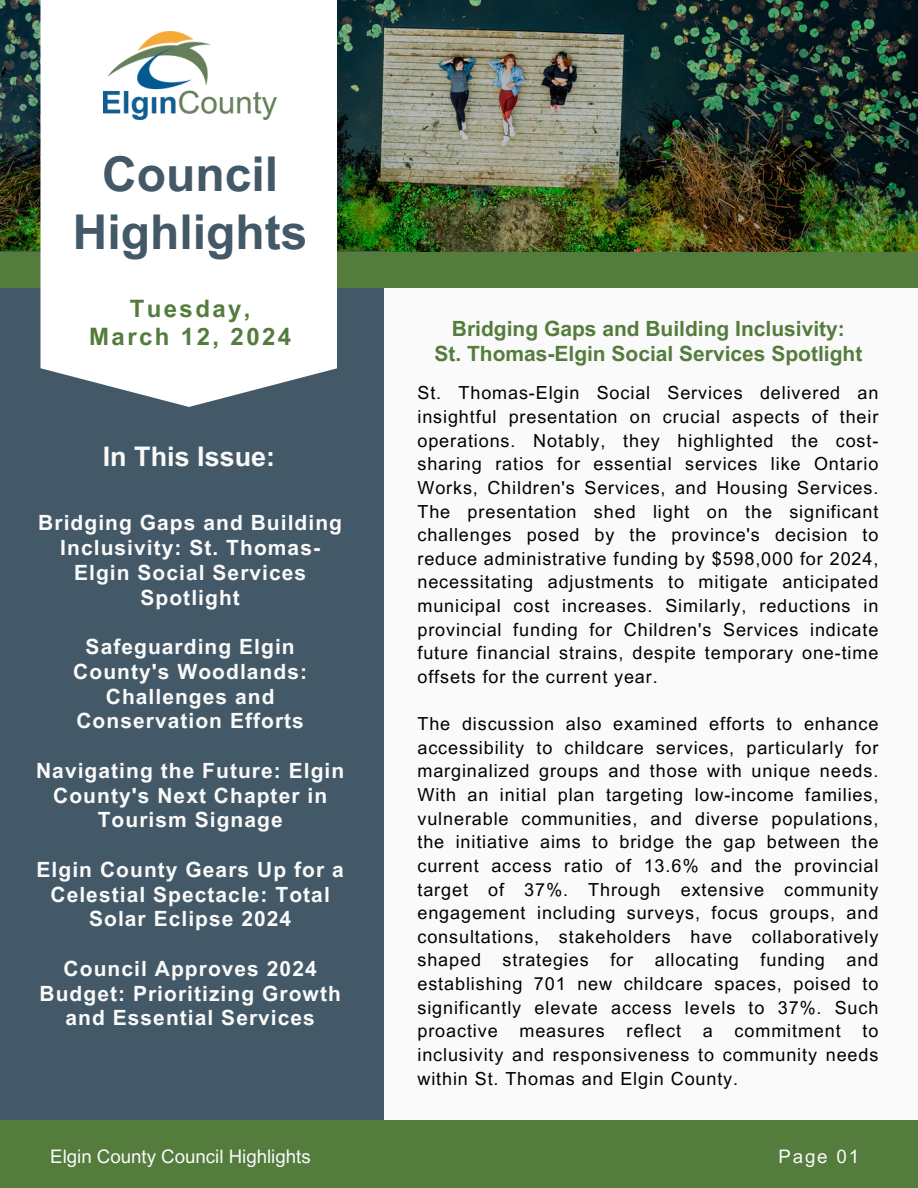
<style>
.page{position:relative;width:918px;height:1188px;background:#fafafa}
.page>*{position:absolute;margin:0;border:0;box-sizing:border-box;transform-origin:0 0}
.t1{font:700 48px "Arial MT Pro";color:#435967}
.t2{font:700 27px "Arial MT Pro";color:#fafafa}
.t3{font:700 24px/28.2px "Arial MT Pro";letter-spacing:.1em;color:#547c3c;text-align:center}
.t4{font:700 21px/24.8px "Arial MT Pro";letter-spacing:.05em;color:#fafafa;text-align:center}
.t5{font:700 21px/24.8px "Arial MT Pro";color:#547c3c;text-align:center}
.t6{font:18.75px "Arial MT Pro";color:#fafafa}
.t7{font:18px/23.7px "Arial MT Pro";letter-spacing:.05em;color:#000;text-align:justify}
</style>
<div class="page">
<img style="left:0;top:0;width:918px;height:252px">
<div style="left:0;top:252px;width:383px;height:912px;background:#435967"></div>
<div style="left:0;top:1120px;width:918px;height:68px;background:#547c3c"></div>
<div style="left:0;top:252px;width:918px;height:36px;background:#547c3c"></div>
<div style="left:40px;top:0;width:297px;height:407px;background:#fff"></div>
<img style="left:104px;top:31px;width:173px;height:89px">
<h1 class="t1" style="left:102px;top:156px;width:177px">Council</h1>
<p class="t1" style="left:73px;top:214px;width:236px">Highlights</p>
<h3 class="t3" style="left:89px;top:297px;width:203px">Tuesday,<br>March 12, 2024</h3>
<h2 class="t2" style="left:103px;top:447px;width:174px">In This Issue:</h2>
<h4 class="t4" style="left:38px;top:513px;width:305px">Bridging Gaps and Building<br>Inclusivity: St. Thomas-<br>Elgin Social Services<br>Spotlight</h4>
<h4 class="t4" style="left:73px;top:637px;width:235px">Safeguarding Elgin<br>County's Woodlands:<br>Challenges and<br>Conservation Efforts</h4>
<h4 class="t4" style="left:36px;top:761px;width:310px">Navigating the Future: Elgin<br>County's Next Chapter in<br>Tourism Signage</h4>
<h4 class="t4" style="left:37px;top:860px;width:309px">Elgin County Gears Up for a<br>Celestial Spectacle: Total<br>Solar Eclipse 2024</h4>
<h4 class="t4" style="left:40px;top:959px;width:303px">Council Approves 2024<br>Budget: Prioritizing Growth and Essential Services</h4>
<h4 class="t5" style="left:434px;top:319px;width:430px">Bridging Gaps and Building Inclusivity:<br>St. Thomas-Elgin Social Services Spotlight</h4>
<p class="t7" style="left:417px;top:384px;width:462px">St. Thomas-Elgin Social Services delivered an insightful presentation on crucial aspects of their operations. Notably, they highlighted the cost&shy;sharing ratios for essential services like Ontario Works, Children's Services, and Housing Services.<br>The presentation shed light on the significant challenges posed by the province's decision to reduce administrative funding by $598,000 for 2024, necessitating adjustments to mitigate anticipated municipal cost increases. Similarly, reductions in provincial funding for Children's Services indicate future financial strains, despite temporary one-time offsets for the current year.</p>
<p class="t7" style="left:417px;top:714px;width:462px">The discussion also examined efforts to enhance accessibility to childcare services, particularly for marginalized groups and those with unique needs.<br>With an initial plan targeting low-income families, vulnerable communities, and diverse populations, the initiative aims to bridge the gap between the current access ratio of 13.6% and the provincial target of 37%. Through extensive community engagement including surveys, focus groups, and consultations, stakeholders have collaboratively shaped strategies for allocating funding and establishing 701 new childcare spaces, poised to significantly elevate access levels to 37%. Such proactive measures reflect a commitment to inclusivity and responsiveness to community needs within St. Thomas and Elgin County.</p>
<p class="t6" style="left:50px;top:1150px;width:262px">Elgin County Council Highlights</p>
<p class="t6" style="left:778px;top:1150px;width:82px">Page 01</p>
</div>
